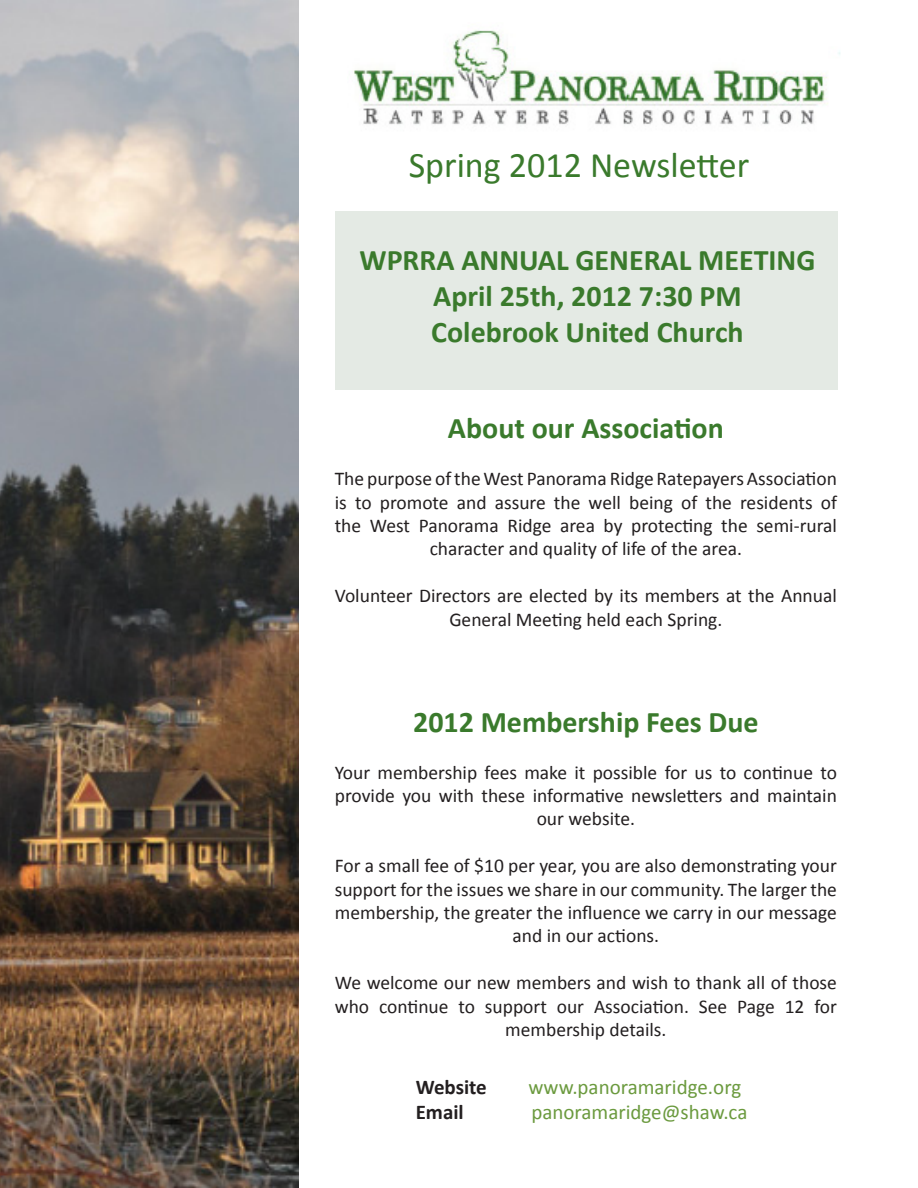
<style>
.page{position:relative;width:918px;height:1188px;background:#fff}
.page>*{position:absolute;margin:0;border:0;box-sizing:border-box;transform-origin:0 0}
.t1{font:36px "Calibri";color:#3a7a2c}
.t2{font:700 30px "Calibri";color:#3a7a2c}
.t3{font:21px "Calibri";color:#6b9a3e}
.t4{font:700 21px "Calibri";color:#231f20}
.t5{font:19.5px/23.4px "Calibri";color:#231f20;text-align:center}
</style>
<div class="page">
<img style="left:0;top:0;width:299px;height:1188px">
<img style="left:354px;top:30px;width:486px;height:95px">
<div style="left:335px;top:211px;width:502px;height:179px;background:#e4eae4"></div>
<p class="t1" style="left:409px;top:142px;width:342px">Spring 2012 Newsletter</p>
<p class="t2" style="left:360px;top:241px;width:457px">WPRRA ANNUAL GENERAL MEETING</p>
<p class="t2" style="left:433px;top:277px;width:310px">April 25th, 2012 7:30 PM</p>
<p class="t2" style="left:431px;top:313px;width:314px">Colebrook United Church</p>
<p class="t2" style="left:448px;top:409px;width:277px">About our Association</p>
<p class="t5" style="left:335px;top:467px;width:504px">The purpose of the West Panorama Ridge Ratepayers Association is to promote and assure the well being of the residents of the West Panorama Ridge area by protecting the semi-rural character and quality of life of the area.</p>
<p class="t5" style="left:335px;top:584px;width:504px">Volunteer Directors are elected by its members at the Annual<br>General Meeting held each Spring.</p>
<p class="t2" style="left:413px;top:703px;width:347px">2012 Membership Fees Due</p>
<p class="t5" style="left:335px;top:760px;width:504px">Your membership fees make it possible for us to continue to provide you with these informative newsletters and maintain our website.</p>
<p class="t5" style="left:335px;top:854px;width:504px">For a small fee of $10 per year, you are also demonstrating your support for the issues we share in our community. The larger the membership, the greater the influence we carry in our message and in our actions.</p>
<p class="t5" style="left:335px;top:971px;width:504px">We welcome our new members and wish to thank all of those who continue to support our Association. See Page 12 for membership details.</p>
<p class="t4" style="left:416px;top:1074px;width:73px">Website</p>
<p class="t3" style="left:528px;top:1074px;width:214px">www.panoramaridge.org</p>
<p class="t4" style="left:416px;top:1099px;width:50px">Email</p>
<p class="t3" style="left:531px;top:1099px;width:217px">panoramaridge@shaw.ca</p>
</div>
